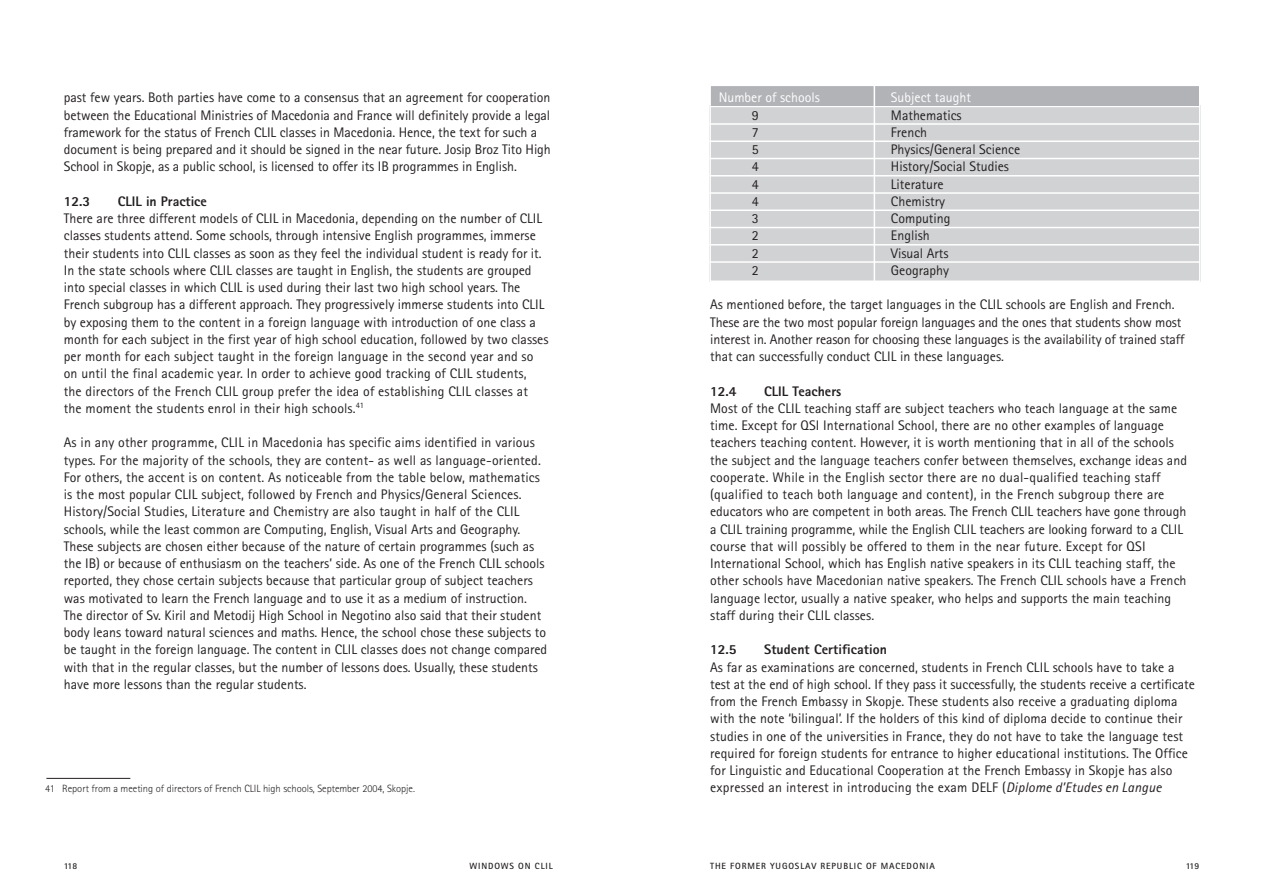
<style>
.page{position:relative;width:1263px;height:893px;background:#fff}
.page>*{position:absolute;margin:0;border:0;box-sizing:border-box;transform-origin:0 0}
.t1{font:13.8px/17.2px "Rotis Sans Serif";color:#231f20}
.t2{font:800 13.8px "Rotis Sans Serif";color:#231f20}
.t3{font:13.8px "Rotis Sans Serif";color:#fff}
.t4{font:300 10.5px "Rotis Sans Serif";color:#231f20}
.t5{font:700 9px "Rotis Sans Serif";letter-spacing:.1em;color:#231f20}
.s1{font-style:italic}
</style>
<div class="page">
<div style="left:709px;top:106px;width:491px;height:176px;background:#d1d2d4"></div>
<div style="left:710px;top:86px;width:489px;height:21px;background:#b2b3b7"></div>
<hr style="left:46px;top:778px;width:84px;height:1px;background:#231f20">
<div style="left:709px;top:85px;width:491px;height:197px;border:2px solid #fff"></div>
<hr style="left:709px;top:106px;width:491px;height:2px;background:#fff">
<hr style="left:709px;top:123px;width:491px;height:2px;background:#fff">
<hr style="left:709px;top:141px;width:491px;height:1px;background:#fff">
<hr style="left:709px;top:158px;width:491px;height:1px;background:#fff">
<hr style="left:709px;top:175px;width:491px;height:2px;background:#fff">
<hr style="left:709px;top:192px;width:491px;height:2px;background:#fff">
<hr style="left:709px;top:210px;width:491px;height:1px;background:#fff">
<hr style="left:709px;top:227px;width:491px;height:1px;background:#fff">
<hr style="left:709px;top:244px;width:491px;height:2px;background:#fff">
<hr style="left:709px;top:261px;width:491px;height:2px;background:#fff">
<hr style="left:874px;top:80px;width:1px;height:204px;background:#fff">
<p class="t1" style="left:64px;top:90px;width:489px">past few years. Both parties have come to a consensus that an agreement for cooperation between the Educational Ministries of Macedonia and France will definitely provide a legal framework for the status of French CLIL classes in Macedonia. Hence, the text for such a document is being prepared and it should be signed in the near future. Josip Broz Tito High School in Skopje, as a public school, is licensed to offer its IB programmes in English.</p>
<p class="t2" style="left:64px;top:196px;width:28px">12.3</p>
<p class="t2" style="left:118px;top:196px;width:91px">CLIL in Practice</p>
<p class="t1" style="left:64px;top:211px;width:486px">There are three different models of CLIL in Macedonia, depending on the number of CLIL classes students attend. Some schools, through intensive English programmes, immerse their students into CLIL classes as soon as they feel the individual student is ready for it.<br>In the state schools where CLIL classes are taught in English, the students are grouped into special classes in which CLIL is used during their last two high school years. The French subgroup has a different approach. They progressively immerse students into CLIL by exposing them to the content in a foreign language with introduction of one class a month for each subject in the first year of high school education, followed by two classes per month for each subject taught in the foreign language in the second year and so on until the final academic year. In order to achieve good tracking of CLIL students,<br>the directors of the French CLIL group prefer the idea of establishing CLIL classes at the moment the students enrol in their high schools.<sup>41</sup></p>
<p class="t1" style="left:64px;top:435px;width:485px">As in any other programme, CLIL in Macedonia has specific aims identified in various types. For the majority of the schools, they are content- as well as language-oriented.<br>For others, the accent is on content. As noticeable from the table below, mathematics is the most popular CLIL subject, followed by French and Physics/General Sciences.<br>History/Social Studies, Literature and Chemistry are also taught in half of the CLIL schools, while the least common are Computing, English, Visual Arts and Geography.<br>These subjects are chosen either because of the nature of certain programmes (such as the IB) or because of enthusiasm on the teachers’ side. As one of the French CLIL schools reported, they chose certain subjects because that particular group of subject teachers was motivated to learn the French language and to use it as a medium of instruction.<br>The director of Sv. Kiril and Metodij High School in Negotino also said that their student body leans toward natural sciences and maths. Hence, the school chose these subjects to be taught in the foreign language. The content in CLIL classes does not change compared with that in the regular classes, but the number of lessons does. Usually, these students have more lessons than the regular students.</p>
<p class="t4" style="left:45px;top:785px;width:371px">41 Report from a meeting of directors of French CLIL high schools, September 2004, Skopje.</p>
<p class="t3" style="left:719px;top:93px;width:103px">Number of schools</p>
<p class="t3" style="left:891px;top:93px;width:82px">Subject taught</p>
<p class="t1" style="left:752px;top:108px;width:8px">9</p>
<p class="t1" style="left:891px;top:108px;width:72px">Mathematics</p>
<p class="t1" style="left:752px;top:125px;width:8px">7</p>
<p class="t1" style="left:891px;top:125px;width:38px">French</p>
<p class="t1" style="left:752px;top:142px;width:8px">5</p>
<p class="t1" style="left:891px;top:142px;width:131px">Physics/General Science</p>
<p class="t1" style="left:752px;top:159px;width:8px">4</p>
<p class="t1" style="left:891px;top:159px;width:119px">History/Social Studies</p>
<p class="t1" style="left:752px;top:177px;width:8px">4</p>
<p class="t1" style="left:891px;top:177px;width:54px">Literature</p>
<p class="t1" style="left:752px;top:194px;width:8px">4</p>
<p class="t1" style="left:891px;top:194px;width:56px">Chemistry</p>
<p class="t1" style="left:752px;top:211px;width:8px">3</p>
<p class="t1" style="left:891px;top:211px;width:61px">Computing</p>
<p class="t1" style="left:752px;top:228px;width:8px">2</p>
<p class="t1" style="left:891px;top:228px;width:40px">English</p>
<p class="t1" style="left:752px;top:246px;width:8px">2</p>
<p class="t1" style="left:891px;top:246px;width:59px">Visual Arts</p>
<p class="t1" style="left:752px;top:263px;width:8px">2</p>
<p class="t1" style="left:891px;top:263px;width:60px">Geography</p>
<p class="t1" style="left:710px;top:297px;width:476px">As mentioned before, the target languages in the CLIL schools are English and French.<br>These are the two most popular foreign languages and the ones that students show most interest in. Another reason for choosing these languages is the availability of trained staff that can successfully conduct CLIL in these languages.</p>
<p class="t2" style="left:710px;top:386px;width:28px">12.4</p>
<p class="t2" style="left:764px;top:386px;width:79px">CLIL Teachers</p>
<p class="t1" style="left:710px;top:401px;width:478px">Most of the CLIL teaching staff are subject teachers who teach language at the same time. Except for QSI International School, there are no other examples of language teachers teaching content. However, it is worth mentioning that in all of the schools the subject and the language teachers confer between themselves, exchange ideas and cooperate. While in the English sector there are no dual-qualified teaching staff (qualified to teach both language and content), in the French subgroup there are educators who are competent in both areas. The French CLIL teachers have gone through a CLIL training programme, while the English CLIL teachers are looking forward to a CLIL course that will possibly be offered to them in the near future. Except for QSI International School, which has English native speakers in its CLIL teaching staff, the other schools have Macedonian native speakers. The French CLIL schools have a French language lector, usually a native speaker, who helps and supports the main teaching staff during their CLIL classes.</p>
<p class="t2" style="left:710px;top:645px;width:28px">12.5</p>
<p class="t2" style="left:764px;top:645px;width:124px">Student Certification</p>
<p class="t1" style="left:710px;top:660px;width:486px">As far as examinations are concerned, students in French CLIL schools have to take a test at the end of high school. If they pass it successfully, the students receive a certificate from the French Embassy in Skopje. These students also receive a graduating diploma with the note ‘bilingual’. If the holders of this kind of diploma decide to continue their studies in one of the universities in France, they do not have to take the language test required for foreign students for entrance to higher educational institutions. The Office for Linguistic and Educational Cooperation at the French Embassy in Skopje has also expressed an interest in introducing the exam DELF (<span class="s1">Diplome d’Etudes en Langue</span></p>
<p class="t5" style="left:64px;top:863px;width:15px">118</p>
<p class="t5" style="left:469px;top:863px;width:85px">WINDOWS ON CLIL</p>
<p class="t5" style="left:710px;top:863px;width:226px">THE FORMER YUGOSLAV REPUBLIC OF MACEDONIA</p>
<p class="t5" style="left:1186px;top:863px;width:15px">119</p>
</div>
